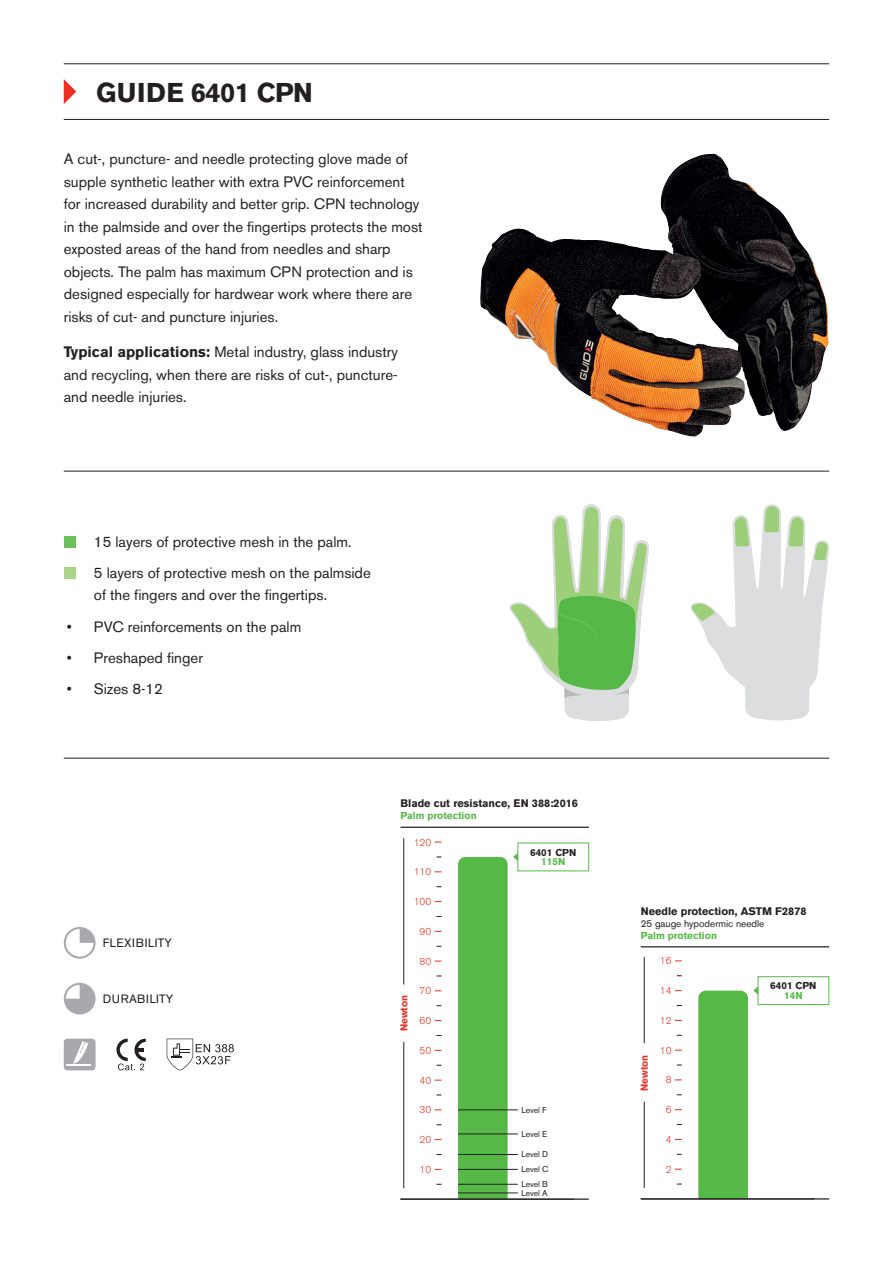
<style>
.page{position:relative;width:893px;height:1263px;background:#fff}
.page>*{position:absolute;margin:0;border:0;box-sizing:border-box;transform-origin:0 0}
.t1{font:700 27px "Akzidenz Grotesk BE";letter-spacing:-.02em;color:#231f20}
.t2{font:15px/22.5px "Akzidenz Grotesk BE";color:#231f20}
.t3{font:12px "Akzidenz Grotesk BE";letter-spacing:.04em;color:#231f20}
.t4{font:12px "Akzidenz Grotesk BE";letter-spacing:.02em;color:#231f20}
.t5{font:700 10.95px "Akzidenz Grotesk BE";color:#231f20}
.t6{font:300 9.9px "Akzidenz Grotesk BE";color:#ee2e22}
.t7{font:700 9.9px "Akzidenz Grotesk BE";color:#56b947}
.t8{font:9.9px "Akzidenz Grotesk BE";color:#231f20}
.t9{font:700 9.9px "Akzidenz Grotesk BE";color:#231f20}
.t10{font:700 9.9px "Akzidenz Grotesk BE";color:#ee2e22}
.t11{font:8.4px "Akzidenz Grotesk BE";color:#231f20}
.s1{font-weight:700}
</style>
<div class="page">
<hr style="left:64px;top:63px;width:765px;height:1px;background:#231f20">
<hr style="left:64px;top:471px;width:765px;height:1px;background:#231f20">
<hr style="left:64px;top:758px;width:765px;height:1px;background:#231f20">
<hr style="left:64px;top:119px;width:765px;height:1px;background:#231f20">
<svg style="left:64px;top:79px;width:12px;height:25px"></svg>
<div style="left:64px;top:536px;width:11px;height:12px;background:#6dbf5d"></div>
<div style="left:64px;top:567px;width:11px;height:12px;background:#acd589"></div>
<svg style="left:116px;top:1038px;width:30px;height:32px"></svg>
<div style="left:64px;top:1038px;width:32px;height:32px;background:#a8a9ad;border-radius:4px"></div>
<svg style="left:67px;top:1041px;width:24px;height:24px"></svg>
<svg style="left:64px;top:983px;width:32px;height:31px"></svg>
<img style="left:480px;top:154px;width:349px;height:283px">
<svg style="left:510px;top:504px;width:139px;height:216px"></svg>
<svg style="left:690px;top:504px;width:139px;height:216px"></svg>
<svg style="left:167px;top:1038px;width:67px;height:32px"></svg>
<svg style="left:64px;top:927px;width:32px;height:32px"></svg>
<hr style="left:403px;top:1042px;width:1px;height:146px;background:#231f20">
<hr style="left:403px;top:838px;width:1px;height:146px;background:#231f20">
<hr style="left:400px;top:827px;width:189px;height:1px;background:#231f20">
<hr style="left:400px;top:1198px;width:189px;height:2px;background:#231f20">
<svg style="left:458px;top:853px;width:60px;height:346px"></svg>
<hr style="left:458px;top:1109px;width:60px;height:1px;background:#231f20">
<hr style="left:458px;top:1133px;width:60px;height:1px;background:#231f20">
<hr style="left:458px;top:1154px;width:60px;height:1px;background:#231f20">
<hr style="left:458px;top:1169px;width:60px;height:1px;background:#231f20">
<hr style="left:458px;top:1184px;width:60px;height:1px;background:#231f20">
<hr style="left:458px;top:1192px;width:60px;height:1px;background:#231f20">
<hr style="left:644px;top:1102px;width:1px;height:86px;background:#231f20">
<hr style="left:644px;top:957px;width:1px;height:86px;background:#231f20">
<hr style="left:641px;top:1199px;width:173px;height:1px;background:#231f20">
<hr style="left:641px;top:946px;width:188px;height:1px;background:#231f20">
<hr style="left:641px;top:1198px;width:188px;height:1px;background:#231f20">
<div style="left:758px;top:976px;width:71px;height:29px;border:1px solid #56b947"></div>
<svg style="left:698px;top:986px;width:60px;height:213px"></svg>
<h1 class="t1" style="left:96px;top:77px;width:218px">GUIDE 6401 CPN</h1>
<p class="t2" style="left:64px;top:148px;width:360px">A cut-, puncture- and needle protecting glove made of supple synthetic leather with extra PVC reinforcement for increased durability and better grip. CPN technology in the palmside and over the fingertips protects the most exposted areas of the hand from needles and sharp objects. The palm has maximum CPN protection and is designed especially for hardwear work where there are risks of cut- and puncture injuries.</p>
<p class="t2" style="left:64px;top:341px;width:336px;text-align:justify"><span class="s1">Typical applications:</span> Metal industry, glass industry and recycling, when there are risks of cut-, puncture&shy;and needle injuries.</p>
<p class="t2" style="left:67px;top:530px;width:286px">• 15 layers of protective mesh in the palm.</p>
<p class="t2" style="left:94px;top:561px;width:278px;text-indent:-27px">• 5 layers of protective mesh on the palmside of the fingers and over the fingertips.</p>
<p class="t2" style="left:67px;top:615px;width:236px">• PVC reinforcements on the palm</p>
<p class="t2" style="left:67px;top:646px;width:138px">• Preshaped finger</p>
<p class="t2" style="left:67px;top:677px;width:98px">• Sizes 8-12</p>
<p class="t3" style="left:103px;top:936px;width:70px">FLEXIBILITY</p>
<p class="t4" style="left:103px;top:992px;width:72px">DURABILITY</p>
<p class="t5" style="left:400px;top:797px;width:179px">Blade cut resistance, EN 388:2016</p>
<p class="t7" style="left:400px;top:810px;width:78px">Palm protection</p>
<p class="t9" style="left:530px;top:846px;width:48px">6401 CPN</p>
<p class="t7" style="left:541px;top:856px;width:25px">115N</p>
<p class="t6" style="left:414px;top:837px;width:19px">120</p>
<p class="t6" style="left:414px;top:866px;width:19px">110</p>
<p class="t6" style="left:414px;top:896px;width:19px">100</p>
<p class="t6" style="left:420px;top:926px;width:13px">90</p>
<p class="t6" style="left:420px;top:956px;width:13px">80</p>
<p class="t6" style="left:420px;top:985px;width:13px">70</p>
<p class="t6" style="left:420px;top:1015px;width:13px">60</p>
<p class="t6" style="left:420px;top:1045px;width:13px">50</p>
<p class="t6" style="left:420px;top:1075px;width:13px">40</p>
<p class="t6" style="left:420px;top:1104px;width:13px">30</p>
<p class="t6" style="left:420px;top:1134px;width:13px">20</p>
<p class="t6" style="left:420px;top:1164px;width:13px">10</p>
<p class="t10" style="left:398px;top:1031px;width:38px;rotate:-90deg">Newton</p>
<p class="t11" style="left:521px;top:1105px;width:27px">Level F</p>
<p class="t11" style="left:521px;top:1129px;width:27px">Level E</p>
<p class="t11" style="left:521px;top:1149px;width:28px">Level D</p>
<p class="t11" style="left:521px;top:1164px;width:29px">Level C</p>
<p class="t11" style="left:521px;top:1179px;width:28px">Level B</p>
<p class="t11" style="left:521px;top:1188px;width:28px">Level A</p>
<p class="t5" style="left:641px;top:905px;width:167px">Needle protection, ASTM F2878</p>
<p class="t8" style="left:641px;top:917px;width:125px">25 gauge hypodermic needle</p>
<p class="t7" style="left:641px;top:930px;width:78px">Palm protection</p>
<p class="t10" style="left:639px;top:1091px;width:38px;rotate:-90deg">Newton</p>
<p class="t6" style="left:660px;top:955px;width:13px">16</p>
<p class="t6" style="left:660px;top:985px;width:13px">14</p>
<p class="t6" style="left:660px;top:1015px;width:13px">12</p>
<p class="t6" style="left:660px;top:1045px;width:13px">10</p>
<p class="t6" style="left:666px;top:1074px;width:7px">8</p>
<p class="t6" style="left:666px;top:1104px;width:7px">6</p>
<p class="t6" style="left:666px;top:1134px;width:7px">4</p>
<p class="t6" style="left:666px;top:1164px;width:7px">2</p>
<p class="t9" style="left:770px;top:980px;width:48px">6401 CPN</p>
<p class="t7" style="left:784px;top:990px;width:20px">14N</p>
</div>
